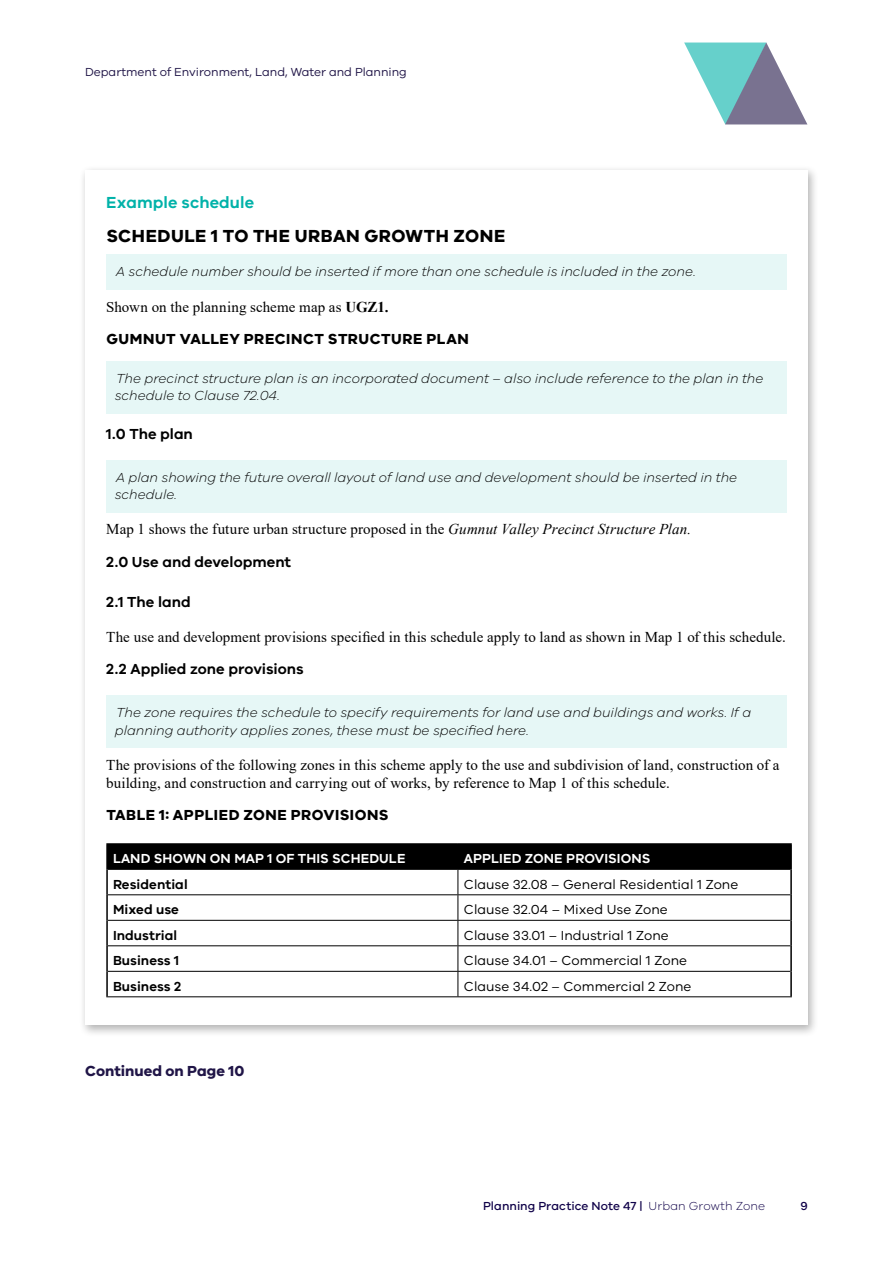
<style>
.page{position:relative;width:893px;height:1263px;background:#fff}
.page>*{position:absolute;margin:0;border:0;box-sizing:border-box;transform-origin:0 0}
.t1{font:700 18px "VIC";letter-spacing:.025em;color:#000}
.t2{font:600 16.5px "VIC";letter-spacing:.005em;color:#00b2a9}
.t3{font:15px/18px "Times New Roman";letter-spacing:.005em;color:#000}
.t4{font:600 15px "VIC";color:#000}
.t5{font:700 15px "VIC";letter-spacing:.03em;color:#000}
.t6{font:700 15px "VIC";color:#201547}
.t7{font:italic 300 13.5px/17.2px "VIC";color:#000}
.t8{font:13.5px "VIC";letter-spacing:.005em;color:#000}
.t9{font:600 13.5px "VIC";letter-spacing:.005em;color:#fff}
.t10{font:600 13.5px "VIC";letter-spacing:.005em;color:#000}
.t11{font:12px "VIC";color:#201547}
.t12{font:500 12px "VIC";letter-spacing:.005em;color:#100249}
.s1{font-weight:700}
.s2{font-style:italic}
.s3{font-weight:300}
</style>
<div class="page">
<svg style="left:684px;top:43px;width:123px;height:81px"></svg>
<div style="left:78px;top:165px;width:741px;height:872px;background:#000;opacity:.3"></div>
<div style="left:85px;top:170px;width:723px;height:855px;background:#fff"></div>
<div style="left:106px;top:254px;width:681px;height:36px;background:#e6f7f6"></div>
<div style="left:106px;top:361px;width:681px;height:52px;background:#e6f7f6"></div>
<div style="left:106px;top:460px;width:681px;height:53px;background:#e6f7f6"></div>
<div style="left:106px;top:695px;width:681px;height:53px;background:#e6f7f6"></div>
<hr style="left:106px;top:843px;width:352px;height:1px;background:#000">
<hr style="left:458px;top:843px;width:334px;height:1px;background:#000">
<svg style="left:108px;top:844px;width:682px;height:152px"></svg>
<hr style="left:106px;top:996px;width:352px;height:1px;background:#000">
<hr style="left:458px;top:996px;width:334px;height:1px;background:#000">
<hr style="left:106px;top:844px;width:2px;height:25px;background:#000">
<hr style="left:790px;top:844px;width:2px;height:25px;background:#000">
<hr style="left:106px;top:869px;width:2px;height:26px;background:#000">
<hr style="left:790px;top:869px;width:2px;height:26px;background:#000">
<hr style="left:106px;top:895px;width:2px;height:25px;background:#000">
<hr style="left:790px;top:895px;width:2px;height:25px;background:#000">
<hr style="left:106px;top:920px;width:2px;height:26px;background:#000">
<hr style="left:790px;top:920px;width:2px;height:26px;background:#000">
<hr style="left:106px;top:946px;width:2px;height:25px;background:#000">
<hr style="left:790px;top:946px;width:2px;height:25px;background:#000">
<hr style="left:106px;top:971px;width:2px;height:25px;background:#000">
<hr style="left:790px;top:971px;width:2px;height:25px;background:#000">
<p class="t11" style="left:85px;top:65px;width:323px">Department of Environment, Land, Water and Planning</p>
<p class="t2" style="left:106px;top:192px;width:149px">Example schedule</p>
<h1 class="t1" style="left:106px;top:225px;width:400px">SCHEDULE 1 TO THE URBAN GROWTH ZONE</h1>
<p class="t7" style="left:116px;top:263px;width:581px">A schedule number should be inserted if more than one schedule is included in the zone.</p>
<p class="t3" style="left:106px;top:297px;width:284px">Shown on the planning scheme map as <span class="s1">UGZ1.</span></p>
<p class="t5" style="left:106px;top:330px;width:364px">GUMNUT VALLEY PRECINCT STRUCTURE PLAN</p>
<p class="t7" style="left:115px;top:369px;width:650px">The precinct structure plan is an incorporated document – also include reference to the plan in the schedule to Clause 72.04.</p>
<p class="t4" style="left:106px;top:425px;width:88px">1.0 The plan</p>
<p class="t7" style="left:115px;top:469px;width:624px">A plan showing the future overall layout of land use and development should be inserted in the schedule.</p>
<p class="t3" style="left:106px;top:520px;width:586px">Map 1 shows the future urban structure proposed in the <span class="s2">Gumnut Valley Precinct Structure Plan.</span></p>
<p class="t4" style="left:106px;top:553px;width:186px">2.0 Use and development</p>
<p class="t4" style="left:106px;top:592px;width:86px">2.1 The land</p>
<p class="t3" style="left:106px;top:627px;width:681px">The use and development provisions specified in this schedule apply to land as shown in Map 1 of this schedule.</p>
<p class="t4" style="left:106px;top:660px;width:199px">2.2 Applied zone provisions</p>
<p class="t7" style="left:115px;top:704px;width:638px">The zone requires the schedule to specify requirements for land use and buildings and works. If a planning authority applies zones, these must be specified here.</p>
<p class="t3" style="left:106px;top:755px;width:675px">The provisions of the following zones in this scheme apply to the use and subdivision of land, construction of a building, and construction and carrying out of works, by reference to Map 1 of this schedule.</p>
<p class="t5" style="left:106px;top:806px;width:284px">TABLE 1: APPLIED ZONE PROVISIONS</p>
<p class="t9" style="left:113px;top:850px;width:294px">LAND SHOWN ON MAP 1 OF THIS SCHEDULE</p>
<p class="t9" style="left:464px;top:850px;width:188px">APPLIED ZONE PROVISIONS</p>
<p class="t10" style="left:113px;top:876px;width:76px">Residential</p>
<p class="t8" style="left:464px;top:876px;width:276px">Clause 32.08 – General Residential 1 Zone</p>
<p class="t10" style="left:113px;top:901px;width:67px">Mixed use</p>
<p class="t8" style="left:464px;top:902px;width:205px">Clause 32.04 – Mixed Use Zone</p>
<p class="t10" style="left:113px;top:927px;width:66px">Industrial</p>
<p class="t8" style="left:464px;top:927px;width:206px">Clause 33.01 – Industrial 1 Zone</p>
<p class="t10" style="left:113px;top:952px;width:68px">Business 1</p>
<p class="t8" style="left:464px;top:953px;width:225px">Clause 34.01 – Commercial 1 Zone</p>
<p class="t10" style="left:113px;top:978px;width:70px">Business 2</p>
<p class="t8" style="left:464px;top:978px;width:229px">Clause 34.02 – Commercial 2 Zone</p>
<p class="t6" style="left:85px;top:1061px;width:161px">Continued on Page 10</p>
<p class="t12" style="left:483px;top:1198px;width:284px">Planning Practice Note 47 | <span class="s3">Urban Growth Zone</span></p>
<p class="t12" style="left:800px;top:1198px;width:9px">9</p>
</div>
